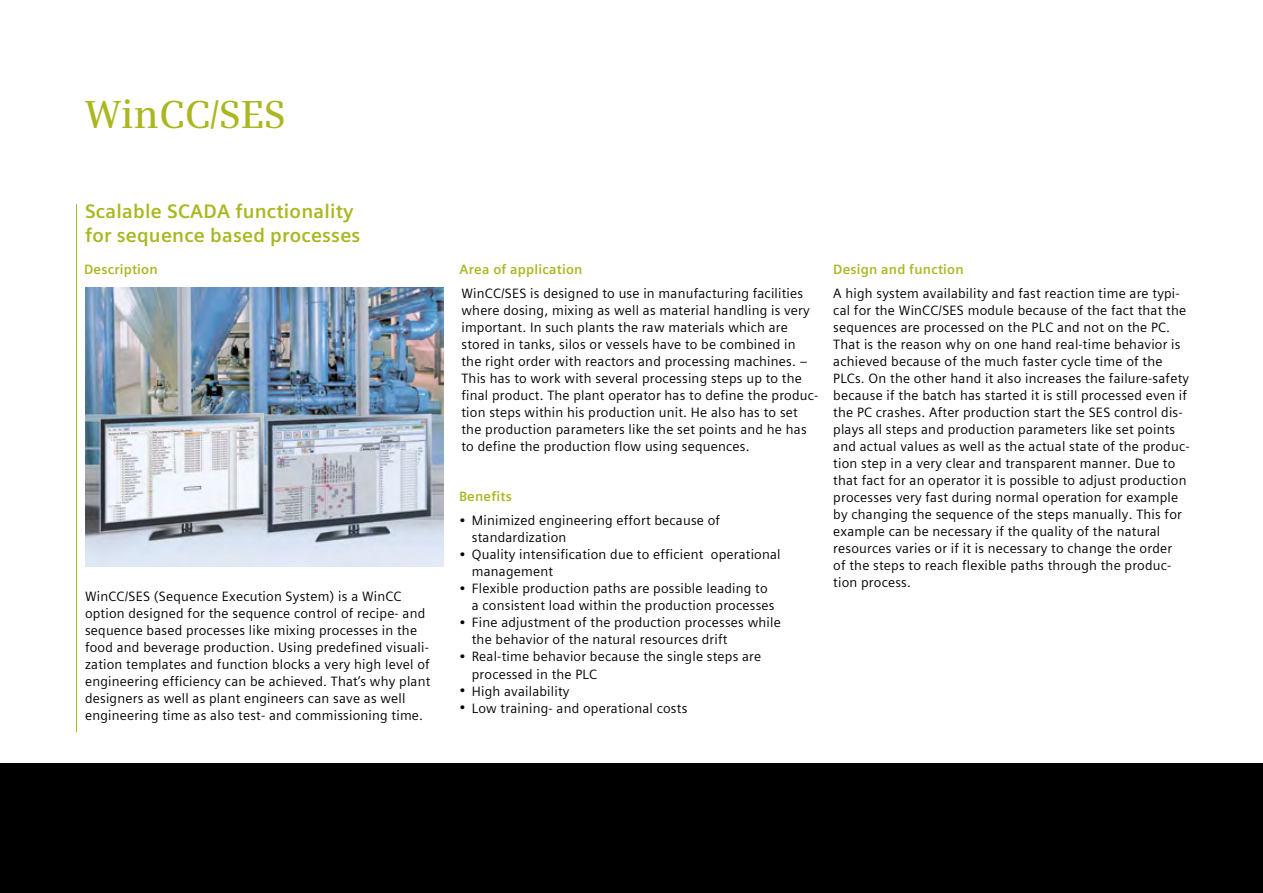
<style>
.page{position:relative;width:1263px;height:893px;background:#fff}
.page>*{position:absolute;margin:0;border:0;box-sizing:border-box;transform-origin:0 0}
.t1{font:600 39px "Siemens Serif";color:#aab720}
.t2{font:700 19.5px/23.4px "Siemens Sans Global";letter-spacing:.01em;color:#aab720}
.t3{font:13.5px/17px "Siemens Sans Global";letter-spacing:.015em;color:#000}
.t4{font:700 13.5px "Siemens Sans Global";letter-spacing:.015em;color:#aab720}
</style>
<div class="page">
<hr style="left:76px;top:204px;width:1px;height:528px;background:#aab720">
<img style="left:86px;top:288px;width:358px;height:278px">
<div style="left:0;top:763px;width:1263px;height:87px;background:#000"></div>
<div style="left:0;top:850px;width:1263px;height:43px;background:#000"></div>
<h1 class="t1" style="left:85px;top:92px;width:203px">WinCC/SES</h1>
<h2 class="t2" style="left:85px;top:200px;width:277px">Scalable SCADA functionality for sequence based processes</h2>
<p class="t4" style="left:84px;top:258px;width:75px">Description</p>
<p class="t3" style="left:85px;top:588px;width:347px">WinCC/SES (Sequence Execution System) is a WinCC option designed for the sequence control of recipe- and sequence based processes like mixing processes in the food and beverage production. Using predefined visuali&shy;zation templates and function blocks a very high level of engineering efficiency can be achieved. That’s why plant designers as well as plant engineers can save as well engineering time as also test- and commissioning time.</p>
<p class="t4" style="left:460px;top:258px;width:124px">Area of application</p>
<p class="t3" style="left:461px;top:285px;width:359px">WinCC/SES is designed to use in manufacturing facilities where dosing, mixing as well as material handling is very important. In such plants the raw materials which are stored in tanks, silos or vessels have to be combined in the right order with reactors and processing machines. – This has to work with several processing steps up to the final product. The plant operator has to define the produc&shy;tion steps within his production unit. He also has to set the production parameters like the set points and he has to define the production flow using sequences.</p>
<p class="t4" style="left:459px;top:486px;width:54px">Benefits</p>
<p class="t3" style="left:472px;top:512px;width:250px;text-indent:-13px">• Minimized engineering effort because of standardization</p>
<p class="t3" style="left:472px;top:546px;width:310px;text-indent:-13px">• Quality intensification due to efficient operational management</p>
<p class="t3" style="left:472px;top:580px;width:304px;text-indent:-13px">• Flexible production paths are possible leading to a consistent load within the production processes</p>
<p class="t3" style="left:472px;top:614px;width:310px;text-indent:-13px">• Fine adjustment of the production processes while the behavior of the natural resources drift</p>
<p class="t3" style="left:472px;top:648px;width:291px;text-indent:-13px">• Real-time behavior because the single steps are processed in the PLC</p>
<p class="t3" style="left:459px;top:682px;width:112px">• High availability</p>
<p class="t3" style="left:459px;top:699px;width:230px">• Low training- and operational costs</p>
<p class="t4" style="left:833px;top:258px;width:132px">Design and function</p>
<p class="t3" style="left:833px;top:285px;width:358px">A high system availability and fast reaction time are typi&shy;cal for the WinCC/SES module because of the fact that the sequences are processed on the PLC and not on the PC.<br>That is the reason why on one hand real-time behavior is achieved because of the much faster cycle time of the PLCs. On the other hand it also increases the failure-safety because if the batch has started it is still processed even if the PC crashes. After production start the SES control dis&shy;plays all steps and production parameters like set points and actual values as well as the actual state of the produc&shy;tion step in a very clear and transparent manner. Due to that fact for an operator it is possible to adjust production processes very fast during normal operation for example by changing the sequence of the steps manually. This for example can be necessary if the quality of the natural resources varies or if it is necessary to change the order<br>of the steps to reach flexible paths through the produc&shy;tion process.</p>
</div>
